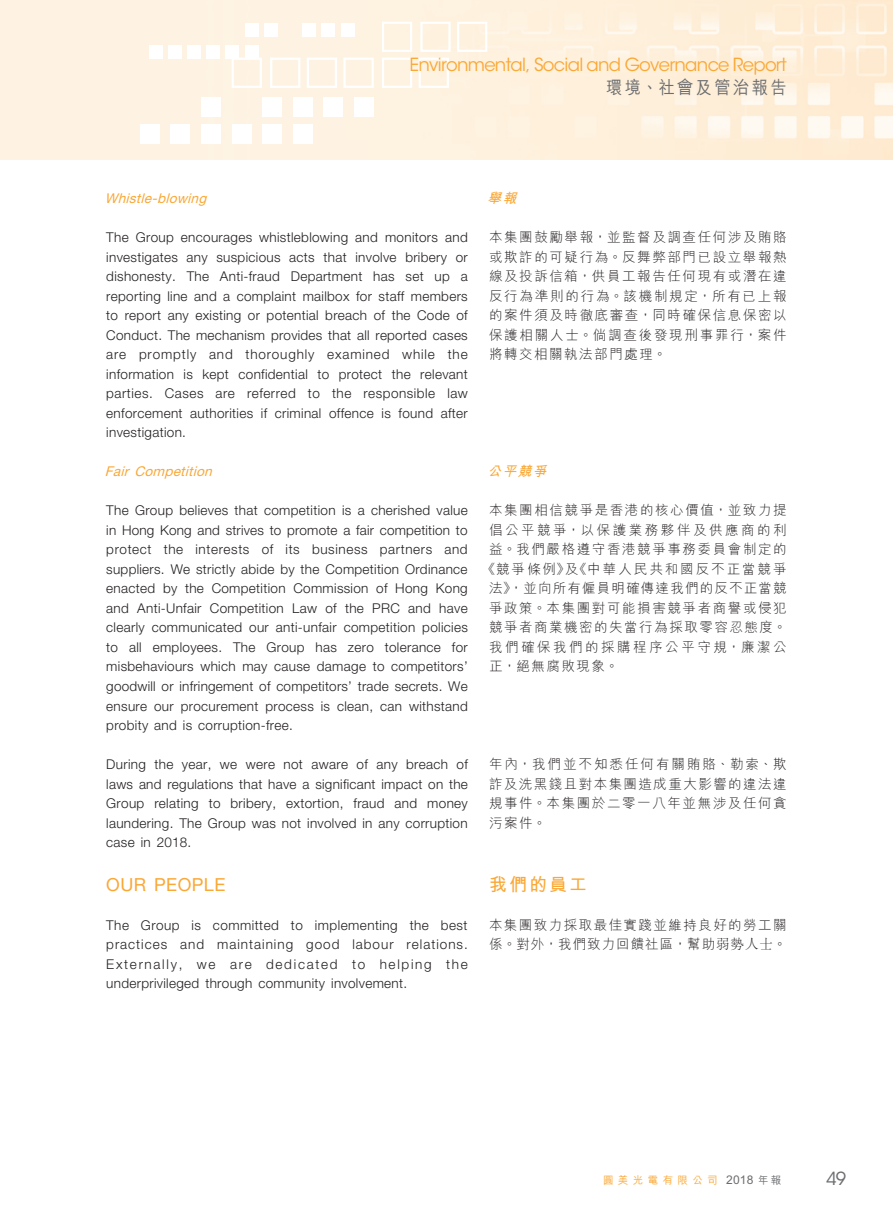
<style>
.page{position:relative;width:893px;height:1212px;background:#fff}
.page>*{position:absolute;margin:0;border:0;box-sizing:border-box;transform-origin:0 0}
.t1{font:18px "ITC Avant Garde Std";letter-spacing:-.04em;color:#faa836}
.t2{font:500 18px "M Hei HK";letter-spacing:.15em;color:#6c6d70;scale:.9 1}
._03_H1{font:18px "Helvetica Neue LT Std";letter-spacing:.025em;color:#faa836}
._03_H1-2{font:700 18px "M Hei HK";letter-spacing:.115em;color:#faa836}
.t3{font:18px "ITC Avant Garde Std";color:#6c6d70}
._01_Body_Text{font:300 13.5px/19.5px "Helvetica Neue LT Std";letter-spacing:.025em;color:#231f20;text-align:justify}
._01_Body_Text-2{font:300 13.5px/19.5px "M Hei HK";letter-spacing:.12em;color:#231f20;text-align:justify}
._01_Body_Text-3{font:300 13.5px "M Hei HK";letter-spacing:.185em;color:#231f20}
._05_____H3{font:italic 13.5px "Helvetica Neue LT Std";color:#faa836}
._01_Body_Text-4{font:300 13.5px "M Hei HK";letter-spacing:.145em;color:#231f20}
._01_Body_Text-5{font:300 13.5px "M Hei HK";letter-spacing:.09em;color:#231f20}
._05_____H3-2{font:italic 700 13.5px "M Hei HK";color:#faa836}
.t4{font:500 10.5px "M Hei HK";letter-spacing:.415em;color:#faa836}
.s1{font-family:"Adobe Song Std"}
.s2{font-size:12px;color:#6c6d70}
.s3{color:#6c6d70}
</style>
<div class="page">
<img style="left:0;top:0;width:893px;height:159px">
<div style="left:354px;top:97px;width:19px;height:19px;background:#fff"></div>
<div style="left:293px;top:124px;width:19px;height:19px;background:#fff"></div>
<div style="left:263px;top:97px;width:19px;height:19px;background:#fff"></div>
<div style="left:201px;top:124px;width:20px;height:19px;background:#fff"></div>
<div style="left:324px;top:97px;width:19px;height:19px;background:#fff"></div>
<div style="left:263px;top:124px;width:19px;height:19px;background:#fff"></div>
<div style="left:171px;top:124px;width:19px;height:19px;background:#fff"></div>
<div style="left:293px;top:97px;width:19px;height:19px;background:#fff"></div>
<div style="left:232px;top:124px;width:19px;height:19px;background:#fff"></div>
<div style="left:201px;top:97px;width:20px;height:19px;background:#fff"></div>
<div style="left:140px;top:124px;width:19px;height:19px;background:#fff"></div>
<div style="left:457px;top:22px;width:30px;height:30px;border:2px solid #fff"></div>
<div style="left:420px;top:22px;width:31px;height:30px;border:2px solid #fff"></div>
<svg style="left:231px;top:56px;width:219px;height:33px"></svg>
<div style="left:382px;top:22px;width:30px;height:30px;border:2px solid #fff"></div>
<div style="left:207px;top:45px;width:13px;height:14px;background:#fff"></div>
<div style="left:149px;top:45px;width:13px;height:14px;background:#fff"></div>
<div style="left:226px;top:45px;width:13px;height:14px;background:#fff"></div>
<div style="left:168px;top:45px;width:13px;height:14px;background:#fff"></div>
<div style="left:245px;top:45px;width:14px;height:14px;background:#fff"></div>
<div style="left:188px;top:45px;width:13px;height:14px;background:#fff"></div>
<div style="left:303px;top:24px;width:13px;height:13px;background:#fff"></div>
<div style="left:245px;top:24px;width:13px;height:13px;background:#fff"></div>
<div style="left:322px;top:24px;width:13px;height:13px;background:#fff"></div>
<div style="left:264px;top:24px;width:13px;height:13px;background:#fff"></div>
<div style="left:341px;top:24px;width:13px;height:13px;background:#fff"></div>
<h1 class="t1" style="left:409px;top:53px;width:379px">Environmental, Social and Governance Report</h1>
<h1 class="t2" style="left:606px;top:75px;width:202px">環境、社會及管治報告</h1>
<p class="_05_____H3" style="left:105px;top:191px;width:107px">Whistle-blowing</p>
<p class="_01_Body_Text" style="left:106px;top:228px;width:363px">The Group encourages whistleblowing and monitors and investigates any suspicious acts that involve bribery or dishonesty. The Anti-fraud Department has set up a reporting line and a complaint mailbox for staff members to report any existing or potential breach of the Code of Conduct. The mechanism provides that all reported cases are promptly and thoroughly examined while the information is kept confidential to protect the relevant parties. Cases are referred to the responsible law enforcement authorities if criminal offence is found after investigation.</p>
<p class="_05_____H3" style="left:105px;top:464px;width:112px">Fair Competition</p>
<p class="_01_Body_Text" style="left:106px;top:501px;width:363px">The Group believes that competition is a cherished value in Hong Kong and strives to promote a fair competition to protect the interests of its business partners and suppliers. We strictly abide by the Competition Ordinance enacted by the Competition Commission of Hong Kong and Anti-Unfair Competition Law of the PRC and have clearly communicated our anti-unfair competition policies to all employees. The Group has zero tolerance for misbehaviours which may cause damage to competitors’ goodwill or infringement of competitors’ trade secrets. We ensure our procurement process is clean, can withstand probity and is corruption-free.</p>
<p class="_01_Body_Text" style="left:106px;top:754px;width:363px">During the year, we were not aware of any breach of laws and regulations that have a significant impact on the Group relating to bribery, extortion, fraud and money laundering. The Group was not involved in any corruption case in 2018.</p>
<p class="_03_H1" style="left:106px;top:873px;width:121px">OUR PEOPLE</p>
<p class="_01_Body_Text" style="left:106px;top:915px;width:363px">The Group is committed to implementing the best practices and maintaining good labour relations.<br>Externally, we are dedicated to helping the underprivileged through community involvement.</p>
<p class="_05_____H3-2" style="left:488px;top:189px;width:35px">舉報</p>
<p class="_01_Body_Text-2" style="left:489px;top:227px;width:299px">本集團鼓勵舉報，並監督及調查任何涉及賄賂或欺詐的可疑行為。反舞弊部門已設立舉報熱線及投訴信箱，供員工報告任何現有或潛在違反行為準則的行為。該機制規定，所有已上報的案件須及時徹底審查，同時確保信息保密以保護相關人士。倘調查後發現刑事罪行，案件將轉交相關執法部門處理。</p>
<p class="_05_____H3-2" style="left:488px;top:462px;width:65px">公平競爭</p>
<p class="_01_Body_Text-2" style="left:489px;top:500px;width:299px">本集團相信競爭是香港的核心價值，並致力提</p>
<p class="_01_Body_Text-3" style="left:489px;top:520px;width:299px">倡公平競爭，以保護業務夥伴及供應商的利</p>
<p class="_01_Body_Text-2" style="left:489px;top:539px;width:299px">益。我們嚴格遵守香港競爭事務委員會制定的</p>
<p class="_01_Body_Text-4" style="left:482px;top:559px;width:306px">《競爭條例》及《中華人民共和國反不正當競爭</p>
<p class="_01_Body_Text-5" style="left:489px;top:579px;width:299px">法》，並向所有僱員明確傳達我們的反不正當競</p>
<p class="_01_Body_Text-2" style="left:489px;top:598px;width:299px">爭政策。本集團對可能損害競爭者商譽或侵犯</p>
<p class="_01_Body_Text-2" style="left:489px;top:617px;width:299px">競爭者商業機密的失當行為採取零容忍態度。</p>
<p class="_01_Body_Text-3" style="left:489px;top:637px;width:299px">我們確保我們的採購程序公平守規，廉潔公</p>
<p class="_01_Body_Text-2" style="left:489px;top:656px;width:131px">正，絕無腐敗現象。</p>
<p class="_01_Body_Text-2" style="left:489px;top:754px;width:299px">年內，我們並不知悉任何有關賄賂、勒索、欺詐及洗黑錢且對本集團造成重大影響的違法違規事件。本集團於二零一八年並無涉及任何貪污案件。</p>
<p class="_03_H1-2" style="left:489px;top:871px;width:100px">我們的員工</p>
<p class="_01_Body_Text-2" style="left:489px;top:914px;width:299px">本集團致力採取最佳實踐並維持良好的勞工關係。對外，我們致力回饋社區，幫助<span class="s1">弱勢人士</span>。</p>
<p class="t4" style="left:603px;top:1172px;width:180px">圓美光電有限公司 <span class="s2">2018</span> <span class="s3">年報</span></p>
<h1 class="t3" style="left:826px;top:1168px;width:21px">49</h1>
</div>
